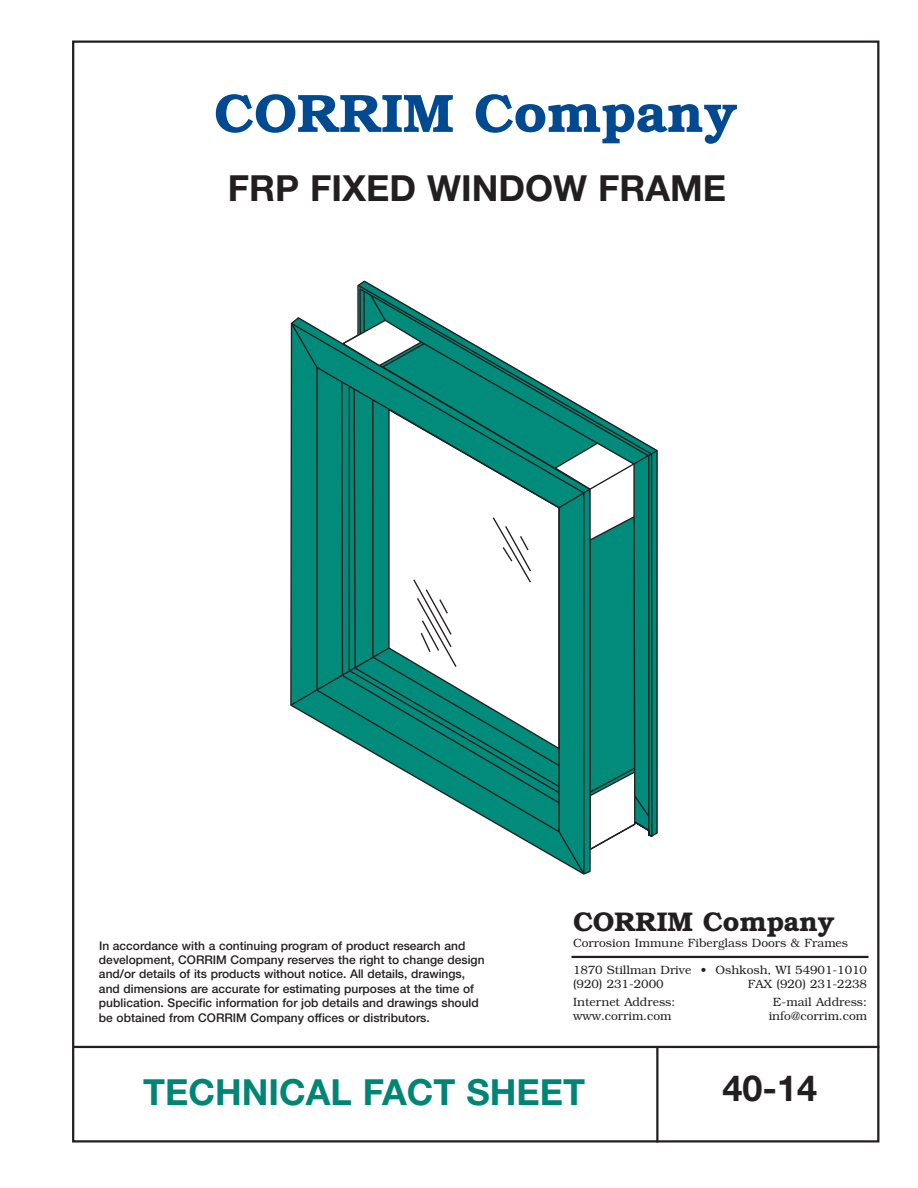
<style>
.page{position:relative;width:918px;height:1188px;background:#fff}
.page>*{position:absolute;margin:0;border:0;box-sizing:border-box;transform-origin:0 0}
.t1{font:600 54px "Bookman";color:#014990}
.t2{font:700 36px "Helvetica Neue";color:#231f20}
.t3{font:700 36px "Helvetica Neue";color:#008575}
.t4{font:600 27px "Bookman";color:#231f20}
.t5{font:500 12px/14.4px "Helvetica Neue";color:#231f20}
.t6{font:300 12px/26.2px "Bookman";color:#231f20}
</style>
<div class="page">
<hr style="left:73px;top:1046px;width:806px;height:2px;background:#231f20">
<hr style="left:656px;top:1046px;width:2px;height:97px;background:#231f20">
<svg style="left:290px;top:290px;width:368px;height:585px"></svg>
<hr style="left:572px;top:956px;width:296px;height:2px;background:#231f20">
<p class="t1" style="left:214px;top:81px;width:525px">CORRIM Company</p>
<p class="t2" style="left:228px;top:166px;width:500px">FRP FIXED WINDOW FRAME</p>
<p class="t5" style="left:99px;top:938px;width:387px">In accordance with a continuing program of product research and development, CORRIM Company reserves the right to change design and/or details of its products without notice. All details, drawings, and dimensions are accurate for estimating purposes at the time of publication. Specific information for job details and drawings should be obtained from CORRIM Company offices or distributors.</p>
<p class="t4" style="left:573px;top:906px;width:263px">CORRIM Company</p>
<p class="t6" style="left:573px;top:930px;width:296px">Corrosion Immune Fiberglass Doors &amp; Frames<br>1870 Stillman Drive • Oshkosh, WI 54901-1010</p>
<p class="t6" style="left:573px;top:971px;width:92px">(920) 231-2000</p>
<p class="t6" style="left:748px;top:971px;width:121px">FAX (920) 231-2238</p>
<p class="t6" style="left:573px;top:989px;width:104px">Internet Address:</p>
<p class="t6" style="left:773px;top:989px;width:96px">E-mail Address:</p>
<p class="t6" style="left:573px;top:1003px;width:100px">www.corrim.com</p>
<p class="t6" style="left:769px;top:1003px;width:100px">info@corrim.com</p>
<p class="t3" style="left:143px;top:1070px;width:444px">TECHNICAL FACT SHEET</p>
<p class="t2" style="left:723px;top:1066px;width:96px">40-14</p>
</div>
